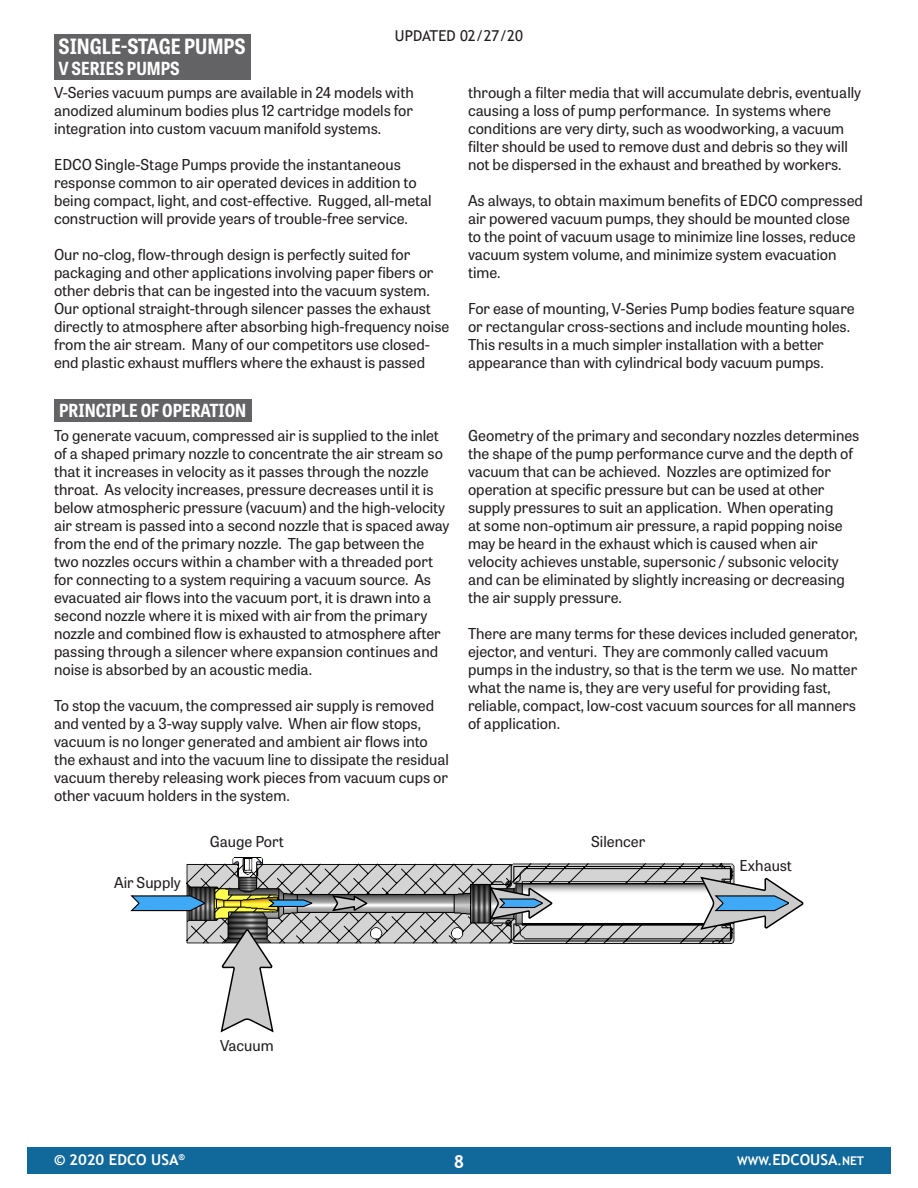
<style>
.page{position:relative;width:918px;height:1188px;background:#fff}
.page>*{position:absolute;margin:0;border:0;box-sizing:border-box;transform-origin:0 0}
.t1{font:700 semi-condensed 21px "Tablet Gothic";color:#fff}
.Heading_1{font:700 semi-condensed 18px "Tablet Gothic";color:#fff}
.t2{font:700 18px "Trebuchet MS";color:#fff}
.Body_Text{font:15px/18px "Tablet Gothic";color:#231f20}
.t3{font:15px "Trebuchet MS";color:#231f20}
.t4{font:700 15px "Trebuchet MS";color:#fff}
.t5{font:700 12px "Trebuchet MS";color:#fff}
.s1{font-size:15px}
</style>
<div class="page">
<div style="left:27px;top:1147px;width:864px;height:27px;background:#10689b"></div>
<div style="left:54px;top:34px;width:196px;height:46px;background:#636366"></div>
<div style="left:54px;top:399px;width:198px;height:23px;background:#636366"></div>
<svg style="left:186px;top:857px;width:548px;height:87px"></svg>
<svg style="left:130px;top:895px;width:76px;height:17px"></svg>
<svg style="left:220px;top:928px;width:55px;height:104px"></svg>
<svg style="left:488px;top:886px;width:66px;height:35px"></svg>
<svg style="left:699px;top:876px;width:105px;height:55px"></svg>
<svg style="left:266px;top:898px;width:47px;height:10px"></svg>
<svg style="left:331px;top:894px;width:38px;height:18px"></svg>
<p class="t3" style="left:395px;top:26px;width:130px">UPDATED 02/27/20</p>
<p class="t1" style="left:58px;top:32px;width:189px">SINGLE-STAGE PUMPS</p>
<p class="Heading_1" style="left:58px;top:56px;width:123px">V SERIES PUMPS</p>
<p class="Body_Text" style="left:54px;top:83px;width:361px;text-align:justify">V-Series vacuum pumps are available in 24 models with anodized aluminum bodies plus 12 cartridge models for integration into custom vacuum manifold systems.</p>
<p class="Body_Text" style="left:54px;top:155px;width:379px">EDCO Single-Stage Pumps provide the instantaneous response common to air operated devices in addition to being compact, light, and cost-effective. Rugged, all-metal construction will provide years of trouble-free service.</p>
<p class="Body_Text" style="left:54px;top:245px;width:397px">Our no-clog, flow-through design is perfectly suited for packaging and other applications involving paper fibers or other debris that can be ingested into the vacuum system.<br>Our optional straight-through silencer passes the exhaust directly to atmosphere after absorbing high-frequency noise from the air stream. Many of our competitors use closed&shy;end plastic exhaust mufflers where the exhaust is passed</p>
<p class="Body_Text" style="left:468px;top:83px;width:395px">through a filter media that will accumulate debris, eventually causing a loss of pump performance. In systems where conditions are very dirty, such as woodworking, a vacuum filter should be used to remove dust and debris so they will not be dispersed in the exhaust and breathed by workers.</p>
<p class="Body_Text" style="left:468px;top:191px;width:396px">As always, to obtain maximum benefits of EDCO compressed air powered vacuum pumps, they should be mounted close to the point of vacuum usage to minimize line losses, reduce vacuum system volume, and minimize system evacuation time.</p>
<p class="Body_Text" style="left:468px;top:299px;width:388px">For ease of mounting, V-Series Pump bodies feature square or rectangular cross-sections and include mounting holes.<br>This results in a much simpler installation with a better appearance than with cylindrical body vacuum pumps.</p>
<p class="Heading_1" style="left:59px;top:398px;width:189px">PRINCIPLE OF OPERATION</p>
<p class="Body_Text" style="left:54px;top:426px;width:397px">To generate vacuum, compressed air is supplied to the inlet of a shaped primary nozzle to concentrate the air stream so that it increases in velocity as it passes through the nozzle throat. As velocity increases, pressure decreases until it is below atmospheric pressure (vacuum) and the high-velocity air stream is passed into a second nozzle that is spaced away from the end of the primary nozzle. The gap between the two nozzles occurs within a chamber with a threaded port for connecting to a system requiring a vacuum source. As evacuated air flows into the vacuum port, it is drawn into a second nozzle where it is mixed with air from the primary nozzle and combined flow is exhausted to atmosphere after passing through a silencer where expansion continues and noise is absorbed by an acoustic media.</p>
<p class="Body_Text" style="left:54px;top:696px;width:397px">To stop the vacuum, the compressed air supply is removed and vented by a 3-way supply valve. When air flow stops, vacuum is no longer generated and ambient air flows into the exhaust and into the vacuum line to dissipate the residual vacuum thereby releasing work pieces from vacuum cups or other vacuum holders in the system.</p>
<p class="Body_Text" style="left:468px;top:426px;width:393px">Geometry of the primary and secondary nozzles determines the shape of the pump performance curve and the depth of vacuum that can be achieved. Nozzles are optimized for operation at specific pressure but can be used at other supply pressures to suit an application. When operating<br>at some non-optimum air pressure, a rapid popping noise may be heard in the exhaust which is caused when air velocity achieves unstable, supersonic / subsonic velocity and can be eliminated by slightly increasing or decreasing the air supply pressure.</p>
<p class="Body_Text" style="left:468px;top:624px;width:391px">There are many terms for these devices included generator, ejector, and venturi. They are commonly called vacuum pumps in the industry, so that is the term we use. No matter what the name is, they are very useful for providing fast, reliable, compact, low-cost vacuum sources for all manners of application.</p>
<p class="Body_Text" style="left:114px;top:873px;width:68px">Air Supply</p>
<p class="Body_Text" style="left:210px;top:832px;width:76px">Gauge Port</p>
<p class="Body_Text" style="left:591px;top:832px;width:56px">Silencer</p>
<p class="Body_Text" style="left:220px;top:1036px;width:55px">Vacuum</p>
<p class="Body_Text" style="left:740px;top:856px;width:54px">Exhaust</p>
<p class="t4" style="left:54px;top:1151px;width:132px">© 2020 EDCO USA<sup>®</sup></p>
<p class="t2" style="left:454px;top:1150px;width:12px">8</p>
<p class="t5" style="left:737px;top:1154px;width:129px">WWW.<span class="s1">EDCOUSA</span>.NET</p>
</div>
